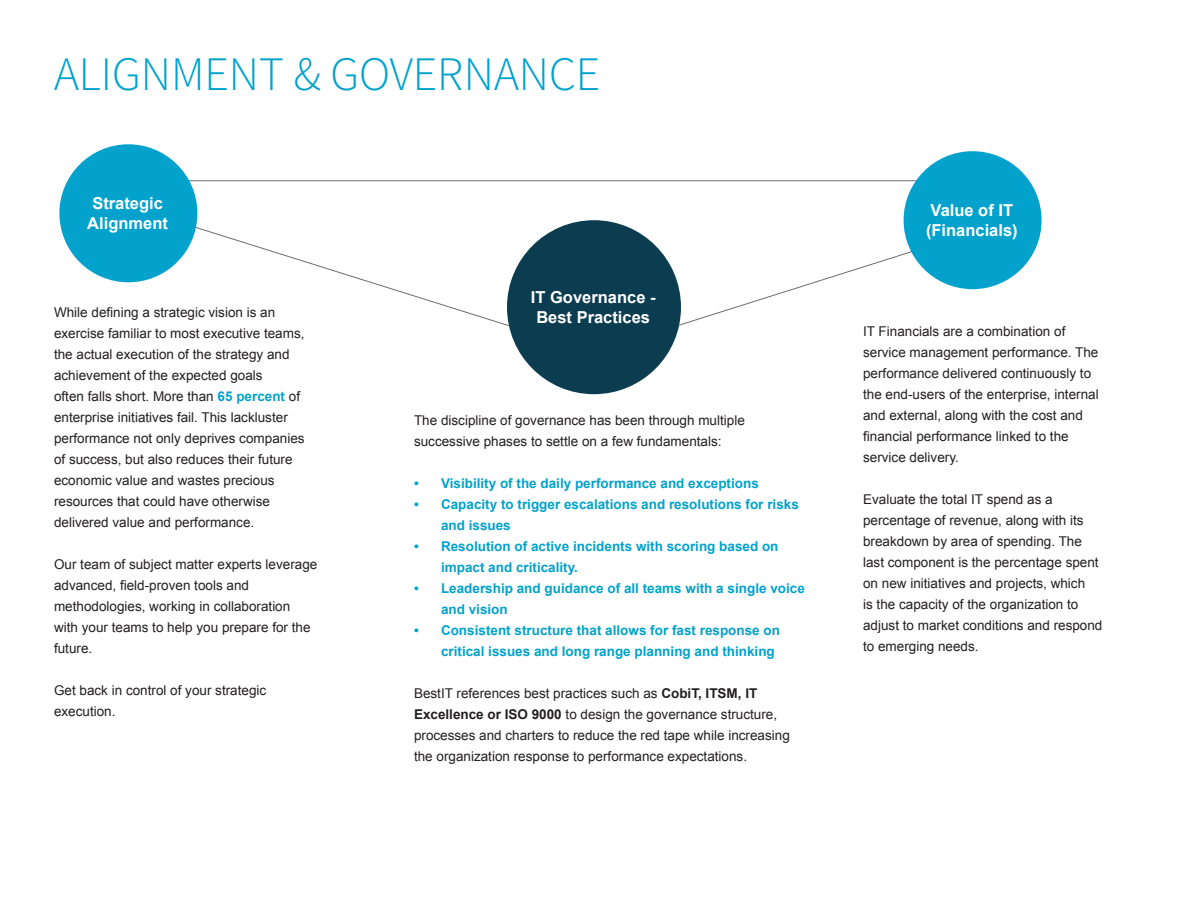
<style>
.page{position:relative;width:1188px;height:918px;background:#fff}
.page>*{position:absolute;margin:0;border:0;box-sizing:border-box;transform-origin:0 0}
.t1{font:300 48px "Source Sans Pro";color:#03a2cc}
.t2{font:700 16.5px "Arial";color:#fff}
.t3{font:13.5px/21px "Arial";color:#231f20}
.t4{font:700 13.5px/21px "Arial";color:#03a2cc}
.s1{font-weight:700;color:#03a2cc}
.s2{font-weight:700}
</style>
<div class="page">
<svg style="left:172px;top:219px;width:340px;height:108px"></svg>
<hr style="left:173px;top:180px;width:754px;height:1px;background:#6d6e71">
<div style="left:59px;top:144px;width:138px;height:138px;background:#03a2cc;border-radius:50%"></div>
<svg style="left:674px;top:250px;width:241px;height:76px"></svg>
<div style="left:507px;top:220px;width:174px;height:174px;background:#0b3c50;border-radius:50%"></div>
<div style="left:904px;top:151px;width:138px;height:138px;background:#03a2cc;border-radius:50%"></div>
<p class="t1" style="left:54px;top:45px;width:548px">ALIGNMENT &amp; GOVERNANCE</p>
<p class="t2" style="left:92px;top:193px;width:72px">Strategic</p>
<p class="t2" style="left:87px;top:212px;width:82px">Alignment</p>
<p class="t3" style="left:54px;top:302px;width:252px">While defining a strategic vision is an exercise familiar to most executive teams, the actual execution of the strategy and achievement of the expected goals</p>
<p class="t3" style="left:54px;top:386px;width:252px">often falls short. More than <span class="s1">65 percent</span> of enterprise initiatives fail. This lackluster performance not only deprives companies of success, but also reduces their future</p>
<p class="t3" style="left:54px;top:470px;width:222px">economic value and wastes precious</p>
<p class="t3" style="left:54px;top:491px;width:218px">resources that could have otherwise</p>
<p class="t3" style="left:54px;top:512px;width:202px">delivered value and performance.</p>
<p class="t3" style="left:54px;top:554px;width:265px">Our team of subject matter experts leverage advanced, field-proven tools and</p>
<p class="t3" style="left:54px;top:596px;width:258px">methodologies, working in collaboration with your teams to help you prepare for the future.</p>
<p class="t3" style="left:54px;top:680px;width:214px">Get back in control of your strategic</p>
<p class="t3" style="left:54px;top:701px;width:63px">execution.</p>
<p class="t2" style="left:531px;top:287px;width:126px">IT Governance -</p>
<p class="t2" style="left:536px;top:306px;width:115px">Best Practices</p>
<p class="t3" style="left:414px;top:410px;width:332px">The discipline of governance has been through multiple</p>
<p class="t3" style="left:414px;top:431px;width:309px">successive phases to settle on a few fundamentals:</p>
<p class="t4" style="left:414px;top:473px;width:346px">• Visibility of the daily performance and exceptions</p>
<p class="t4" style="left:441px;top:494px;width:359px;text-indent:-27px">• Capacity to trigger escalations and resolutions for risks and issues</p>
<p class="t4" style="left:441px;top:536px;width:339px;text-indent:-27px">• Resolution of active incidents with scoring based on impact and criticality.</p>
<p class="t4" style="left:441px;top:578px;width:365px;text-indent:-27px">• Leadership and guidance of all teams with a single voice and vision</p>
<p class="t4" style="left:441px;top:620px;width:341px;text-indent:-27px">• Consistent structure that allows for fast response on critical issues and long range planning and thinking</p>
<p class="t3" style="left:414px;top:683px;width:345px">BestIT references best practices such as <span class="s2">CobiT, ITSM, IT</span></p>
<p class="t3" style="left:414px;top:704px;width:377px"><span class="s2">Excellence or ISO 9000</span> to design the governance structure, processes and charters to reduce the red tape while increasing the organization response to performance expectations.</p>
<p class="t2" style="left:931px;top:200px;width:84px">Value of IT</p>
<p class="t2" style="left:926px;top:219px;width:93px">(Financials)</p>
<p class="t3" style="left:863px;top:321px;width:237px">IT Financials are a combination of service management performance. The performance delivered continuously to the end-users of the enterprise, internal and external, along with the cost and financial performance linked to the service delivery.</p>
<p class="t3" style="left:863px;top:489px;width:241px">Evaluate the total IT spend as a percentage of revenue, along with its breakdown by area of spending. The last component is the percentage spent on new initiatives and projects, which<br>is the capacity of the organization to adjust to market conditions and respond to emerging needs.</p>
</div>
